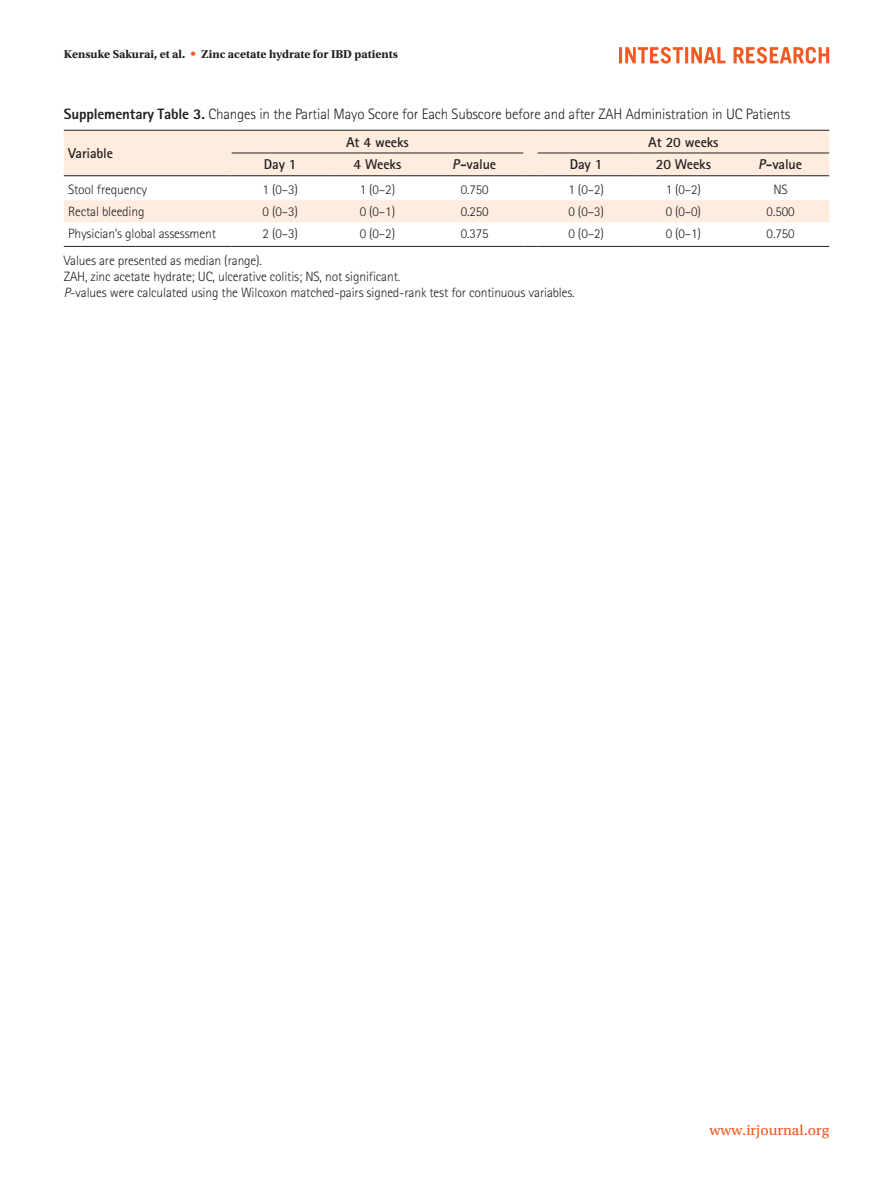
<style>
.page{position:relative;width:893px;height:1191px;background:#fff}
.page>*{position:absolute;margin:0;border:0;box-sizing:border-box;transform-origin:0 0}
.표그림제목{font:300 15px "Rotis Sans Serif Std";letter-spacing:-.01em;color:#231f20}
.t1{font:15px "Utopia Std Capt";color:#f15921}
.표항목{font:700 14.25px "Rotis Sans Serif Std";letter-spacing:-.01em;color:#231f20}
.표본문{font:300 13.5px "Rotis Sans Serif Std";letter-spacing:-.01em;color:#231f20}
.t2{font:700 12px "Utopia Std";color:#231f20}
.s1{font-family:"Univers LT Std";font-weight:400;color:#f15921}
.s2{font-weight:800}
.s3{font-style:italic}
</style>
<div class="page">
<svg style="left:619px;top:47px;width:210px;height:17px"></svg>
<svg style="left:64px;top:131px;width:765px;height:91px;fill:#feecdf"></svg>
<hr style="left:64px;top:130px;width:168px;height:1px;background:#231f20">
<hr style="left:232px;top:130px;width:97px;height:1px;background:#231f20">
<hr style="left:329px;top:130px;width:97px;height:1px;background:#231f20">
<hr style="left:426px;top:130px;width:97px;height:1px;background:#231f20">
<svg style="left:523px;top:130px;width:15px;height:1px"></svg>
<hr style="left:538px;top:130px;width:97px;height:1px;background:#231f20">
<hr style="left:635px;top:130px;width:97px;height:1px;background:#231f20">
<hr style="left:732px;top:130px;width:97px;height:1px;background:#231f20">
<hr style="left:232px;top:153px;width:97px;height:1px;background:#231f20">
<hr style="left:329px;top:153px;width:97px;height:1px;background:#231f20">
<hr style="left:426px;top:153px;width:97px;height:1px;background:#231f20">
<hr style="left:538px;top:153px;width:97px;height:1px;background:#231f20">
<hr style="left:635px;top:153px;width:97px;height:1px;background:#231f20">
<hr style="left:732px;top:153px;width:97px;height:1px;background:#231f20">
<hr style="left:64px;top:175px;width:168px;height:1px;background:#231f20">
<hr style="left:232px;top:175px;width:97px;height:1px;background:#231f20">
<hr style="left:329px;top:175px;width:97px;height:1px;background:#231f20">
<hr style="left:426px;top:175px;width:97px;height:1px;background:#231f20">
<svg style="left:523px;top:175px;width:15px;height:1px"></svg>
<hr style="left:538px;top:175px;width:97px;height:1px;background:#231f20">
<hr style="left:635px;top:175px;width:97px;height:1px;background:#231f20">
<hr style="left:732px;top:175px;width:97px;height:1px;background:#231f20">
<hr style="left:64px;top:246px;width:168px;height:1px;background:#231f20">
<hr style="left:232px;top:246px;width:97px;height:1px;background:#231f20">
<hr style="left:329px;top:246px;width:97px;height:1px;background:#231f20">
<hr style="left:426px;top:246px;width:97px;height:1px;background:#231f20">
<svg style="left:523px;top:246px;width:15px;height:1px"></svg>
<hr style="left:538px;top:246px;width:97px;height:1px;background:#231f20">
<hr style="left:635px;top:246px;width:97px;height:1px;background:#231f20">
<hr style="left:732px;top:246px;width:97px;height:1px;background:#231f20">
<p class="t2" style="left:64px;top:47px;width:336px">Kensuke Sakurai, et al. <span class="s1">•</span> Zinc acetate hydrate for IBD patients</p>
<p class="표그림제목" style="left:64px;top:105px;width:728px"><span class="s2">Supplementary Table 3.</span> Changes in the Partial Mayo Score for Each Subscore before and after ZAH Administration in UC Patients</p>
<p class="표항목" style="left:68px;top:144px;width:47px">Variable</p>
<p class="표항목" style="left:346px;top:133px;width:64px">At 4 weeks</p>
<p class="표항목" style="left:648px;top:133px;width:72px">At 20 weeks</p>
<p class="표항목" style="left:264px;top:155px;width:34px">Day 1</p>
<p class="표항목" style="left:354px;top:155px;width:49px">4 Weeks</p>
<p class="표항목" style="left:452px;top:155px;width:46px"><span class="s3">P</span>-value</p>
<p class="표항목" style="left:570px;top:155px;width:34px">Day 1</p>
<p class="표항목" style="left:656px;top:155px;width:57px">20 Weeks</p>
<p class="표항목" style="left:758px;top:155px;width:46px"><span class="s3">P</span>-value</p>
<p class="표본문" style="left:68px;top:182px;width:81px">Stool frequency</p>
<p class="표본문" style="left:263px;top:182px;width:37px">1 (0–3)</p>
<p class="표본문" style="left:360px;top:182px;width:37px">1 (0–2)</p>
<p class="표본문" style="left:461px;top:182px;width:29px">0.750</p>
<p class="표본문" style="left:568px;top:182px;width:37px">1 (0–2)</p>
<p class="표본문" style="left:666px;top:182px;width:37px">1 (0–2)</p>
<p class="표본문" style="left:773px;top:182px;width:16px">NS</p>
<p class="표본문" style="left:68px;top:204px;width:78px">Rectal bleeding</p>
<p class="표본문" style="left:263px;top:204px;width:37px">0 (0–3)</p>
<p class="표본문" style="left:360px;top:204px;width:37px">0 (0–1)</p>
<p class="표본문" style="left:461px;top:204px;width:29px">0.250</p>
<p class="표본문" style="left:568px;top:204px;width:37px">0 (0–3)</p>
<p class="표본문" style="left:666px;top:204px;width:37px">0 (0–0)</p>
<p class="표본문" style="left:767px;top:204px;width:29px">0.500</p>
<p class="표본문" style="left:68px;top:226px;width:149px">Physician’s global assessment</p>
<p class="표본문" style="left:263px;top:226px;width:37px">2 (0–3)</p>
<p class="표본문" style="left:360px;top:226px;width:37px">0 (0–2)</p>
<p class="표본문" style="left:461px;top:226px;width:29px">0.375</p>
<p class="표본문" style="left:568px;top:226px;width:37px">0 (0–2)</p>
<p class="표본문" style="left:666px;top:226px;width:37px">0 (0–1)</p>
<p class="표본문" style="left:767px;top:226px;width:29px">0.750</p>
<p class="표본문" style="left:64px;top:252px;width:200px">Values are presented as median (range).</p>
<p class="표본문" style="left:64px;top:268px;width:338px">ZAH, zinc acetate hydrate; UC, ulcerative colitis; NS, not significant.</p>
<p class="표본문" style="left:64px;top:285px;width:512px"><span class="s3">P</span>-values were calculated using the Wilcoxon matched-pairs signed-rank test for continuous variables.</p>
<p class="t1" style="left:710px;top:1122px;width:121px">www.irjournal.org</p>
</div>
